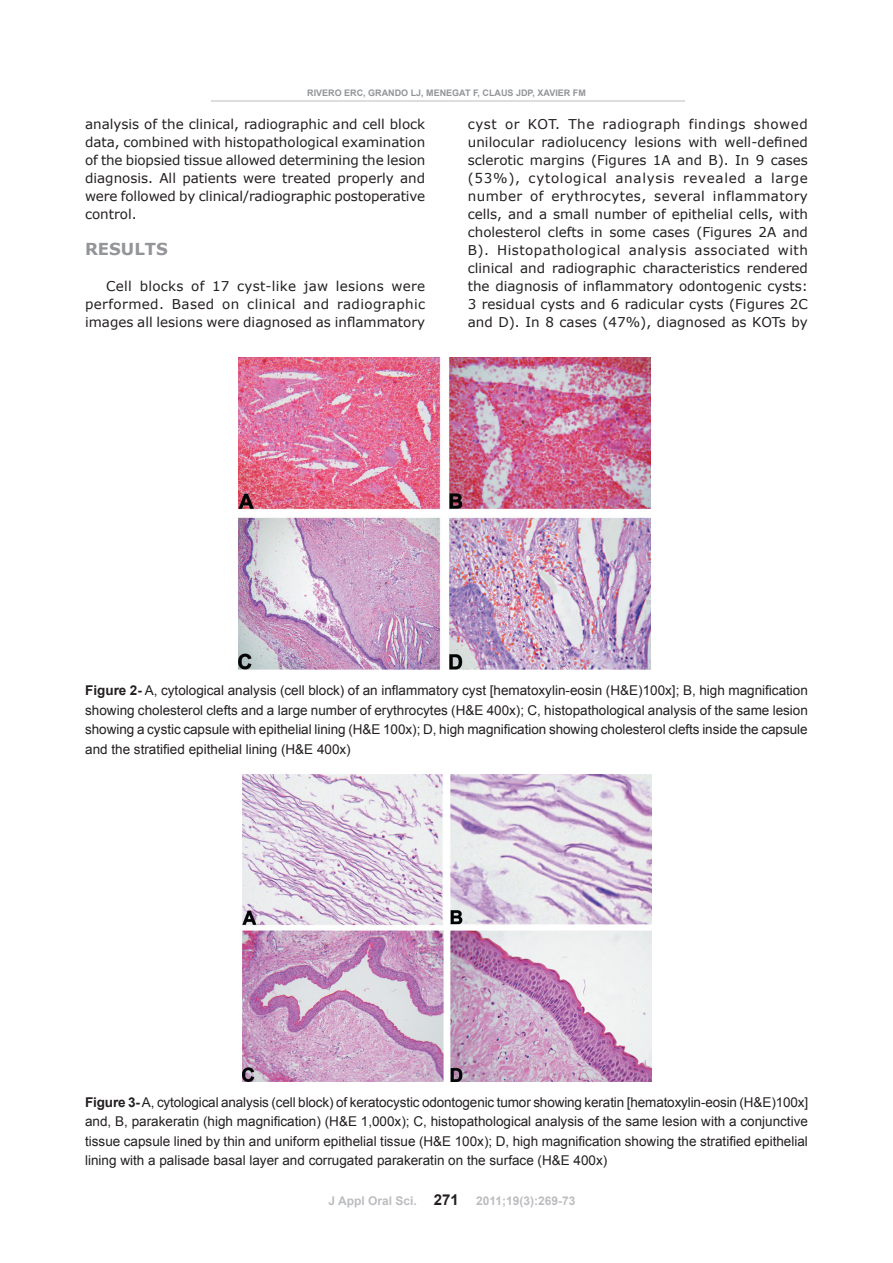
<style>
.page{position:relative;width:893px;height:1263px;background:#fff}
.page>*{position:absolute;margin:0;border:0;box-sizing:border-box;transform-origin:0 0}
.t1{font:700 16.5px "Verdana";color:#939598}
.t2{font:13.5px/18px "Verdana";color:#231f20;text-align:justify}
.t3{font:13.5px/19.5px "Arial";color:#231f20;text-align:justify}
.t4{font:700 12px "Arial";color:#bcbdc0}
.t5{font:700 9px "Arial";color:#939598}
.s1{font-weight:700}
.s2{font-size:15px;color:#231f20}
</style>
<div class="page">
<hr style="left:211px;top:100px;width:473px;height:1px;background:#dcdddf">
<img style="left:238px;top:357px;width:413px;height:313px">
<img style="left:243px;top:774px;width:409px;height:307px">
<p class="t5" style="left:307px;top:86px;width:280px">RIVERO ERC, GRANDO LJ, MENEGAT F, CLAUS JDP, XAVIER FM</p>
<p class="t2" style="left:85px;top:115px;width:342px">analysis of the clinical, radiographic and cell block data, combined with histopathological examination of the biopsied tissue allowed determining the lesion diagnosis. All patients were treated properly and were followed by clinical/radiographic postoperative control.</p>
<p class="t1" style="left:85px;top:239px;width:84px">RESULTS</p>
<p class="t2" style="left:85px;top:277px;width:342px;text-indent:21px">Cell blocks of 17 cyst-like jaw lesions were performed. Based on clinical and radiographic images all lesions were diagnosed as inflammatory</p>
<p class="t2" style="left:468px;top:115px;width:342px">cyst or KOT. The radiograph findings showed unilocular radiolucency lesions with well-defined sclerotic margins (Figures 1A and B). In 9 cases (53%), cytological analysis revealed a large number of erythrocytes, several inflammatory cells, and a small number of epithelial cells, with cholesterol clefts in some cases (Figures 2A and B). Histopathological analysis associated with clinical and radiographic characteristics rendered the diagnosis of inflammatory odontogenic cysts:<br>3 residual cysts and 6 radicular cysts (Figures 2C and D). In 8 cases (47%), diagnosed as KOTs by</p>
<p class="t3" style="left:85px;top:681px;width:724px"><span class="s1">Figure 2-</span> A, cytological analysis (cell block) of an inflammatory cyst [hematoxylin-eosin (H&amp;E)100x]; B, high magnification showing cholesterol clefts and a large number of erythrocytes (H&amp;E 400x); C, histopathological analysis of the same lesion showing a cystic capsule with epithelial lining (H&amp;E 100x); D, high magnification showing cholesterol clefts inside the capsule and the stratified epithelial lining (H&amp;E 400x)</p>
<p class="t3" style="left:85px;top:1092px;width:725px"><span class="s1">Figure 3-</span> A, cytological analysis (cell block) of keratocystic odontogenic tumor showing keratin [hematoxylin-eosin (H&amp;E)100x] and, B, parakeratin (high magnification) (H&amp;E 1,000x); C, histopathological analysis of the same lesion with a conjunctive tissue capsule lined by thin and uniform epithelial tissue (H&amp;E 100x); D, high magnification showing the stratified epithelial lining with a palisade basal layer and corrugated parakeratin on the surface (H&amp;E 400x)</p>
<p class="t4" style="left:328px;top:1193px;width:132px">J Appl Oral Sci. <span class="s2">271</span></p>
<p class="t4" style="left:476px;top:1193px;width:101px">2011;19(3):269-73</p>
</div>
